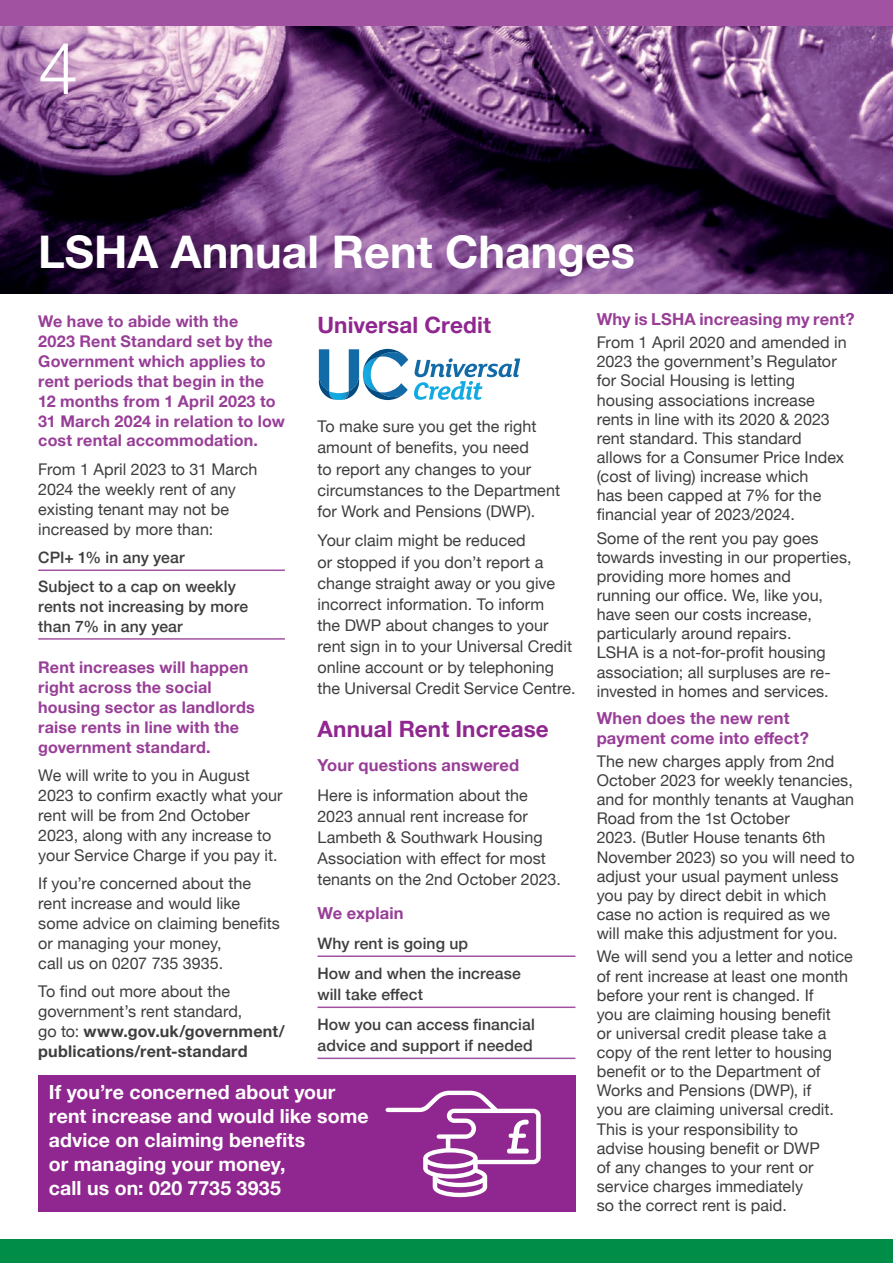
<style>
.page{position:relative;width:893px;height:1263px;background:#fff}
.page>*{position:absolute;margin:0;border:0;box-sizing:border-box;transform-origin:0 0}
.t1{font:300 72px "Helvetica Neue";color:#fff}
.t2{font:700 45px "Helvetica Neue";color:#fff}
.t3{font:700 22.5px "Helvetica Neue";letter-spacing:.005em;color:#90268f}
.t4{font:700 19.5px/24px "Helvetica Neue";letter-spacing:.005em;color:#fff}
.t5{font:700 16.5px/19px "Helvetica Neue";letter-spacing:.01em;color:#983e97}
.t6{font:16.2px/19px "Helvetica Neue";letter-spacing:.005em;color:#3e3e3f}
.t7{font:700 16.2px/20px "Helvetica Neue";letter-spacing:.01em;color:#983e97}
.t8{font:500 15.75px/29.7px "Helvetica Neue";letter-spacing:.005em;color:#3e3e3f}
.s1{font-weight:700}
</style>
<div class="page">
<img style="left:0;top:26px;width:893px;height:267px">
<div style="left:0;top:0;width:893px;height:26px;background:#a153a1"></div>
<hr style="left:38px;top:569px;width:247px;height:2px;background:#a153a1">
<hr style="left:38px;top:638px;width:247px;height:2px;background:#a153a1">
<div style="left:0;top:1239px;width:893px;height:24px;background:#008d47"></div>
<svg style="left:414px;top:358px;width:106px;height:42px"></svg>
<svg style="left:319px;top:349px;width:89px;height:51px"></svg>
<hr style="left:317px;top:955px;width:258px;height:2px;background:#a153a1">
<hr style="left:317px;top:1006px;width:258px;height:2px;background:#a153a1">
<hr style="left:317px;top:1057px;width:258px;height:2px;background:#a153a1">
<div style="left:38px;top:1076px;width:537px;height:136px;background:#90268f"></div>
<svg style="left:386px;top:1091px;width:155px;height:106px"></svg>
<h1 class="t1" style="left:38px;top:10px;width:42px">4</h1>
<h2 class="t2" style="left:38px;top:217px;width:598px">LSHA Annual Rent Changes</h2>
<p class="t7" style="left:38px;top:312px;width:248px">We have to abide with the<br>2023 Rent Standard set by the<br>Government which applies to rent periods that begin in the<br>12 months from 1 April 2023 to<br>31 March 2024 in relation to low cost rental accommodation.</p>
<p class="t6" style="left:38px;top:460px;width:221px;line-height:20px">From 1 April 2023 to 31 March<br>2024 the weekly rent of any existing tenant may not be increased by more than:</p>
<p class="t8" style="left:38px;top:542px;width:199px;line-height:28.5px">CPI+ 1% in any year<br>Subject to a cap on weekly</p>
<p class="t8" style="left:38px;top:595px;width:211px;line-height:20.1px">rents not increasing by more than 7% in any year</p>
<p class="t7" style="left:38px;top:658px;width:218px">Rent increases will happen right across the social housing sector as landlords raise rents in line with the government standard.</p>
<p class="t6" style="left:38px;top:766px;width:246px;line-height:20px">We will write to you in August<br>2023 to confirm exactly what your rent will be from 2nd October<br>2023, along with any increase to your Service Charge if you pay it.</p>
<p class="t6" style="left:38px;top:874px;width:243px;line-height:20px">If you’re concerned about the rent increase and would like some advice on claiming benefits or managing your money,<br>call us on 0207 735 3935.</p>
<p class="t6" style="left:38px;top:982px;width:248px;line-height:20px">To find out more about the government’s rent standard,<br>go to: <span class="s1">www.gov.uk/government/ publications/rent-standard</span></p>
<p class="t5" style="left:597px;top:310px;width:259px">Why is LSHA increasing my rent?</p>
<p class="t6" style="left:597px;top:334px;width:252px">From 1 April 2020 and amended in<br>2023 the government’s Regulator for Social Housing is letting housing associations increase rents in line with its 2020 &amp; 2023 rent standard. This standard allows for a Consumer Price Index (cost of living) increase which<br>has been capped at 7% for the financial year of 2023/2024.</p>
<p class="t6" style="left:597px;top:529px;width:256px">Some of the rent you pay goes towards investing in our properties, providing more homes and<br>running our office. We, like you, have seen our costs increase, particularly around repairs.<br>LSHA is a not-for-profit housing association; all surpluses are re&shy;invested in homes and services.</p>
<p class="t5" style="left:597px;top:709px;width:214px">When does the new rent payment come into effect?</p>
<p class="t6" style="left:597px;top:752px;width:259px">The new charges apply from 2nd<br>October 2023 for weekly tenancies, and for monthly tenants at Vaughan<br>Road from the 1st October<br>2023. (Butler House tenants 6th<br>November 2023) so you will need to adjust your usual payment unless you pay by direct debit in which case no action is required as we will make this adjustment for you.</p>
<p class="t6" style="left:597px;top:948px;width:258px">We will send you a letter and notice of rent increase at least one month before your rent is changed. If<br>you are claiming housing benefit<br>or universal credit please take a copy of the rent letter to housing benefit or to the Department of<br>Works and Pensions (DWP), if<br>you are claiming universal credit.<br>This is your responsibility to<br>advise housing benefit or DWP<br>of any changes to your rent or service charges immediately<br>so the correct rent is paid.</p>
<h3 class="t3" style="left:317px;top:308px;width:175px">Universal Credit</h3>
<p class="t6" style="left:317px;top:417px;width:244px;line-height:21.1px">To make sure you get the right amount of benefits, you need<br>to report any changes to your circumstances to the Department for Work and Pensions (DWP).</p>
<p class="t6" style="left:317px;top:531px;width:259px;line-height:21.1px">Your claim might be reduced<br>or stopped if you don’t report a change straight away or you give incorrect information. To inform<br>the DWP about changes to your rent sign in to your Universal Credit online account or by telephoning the Universal Credit Service Centre.</p>
<h3 class="t3" style="left:317px;top:711px;width:233px">Annual Rent Increase</h3>
<p class="t5" style="left:317px;top:756px;width:203px">Your questions answered</p>
<p class="t6" style="left:317px;top:785px;width:245px;line-height:21.1px">Here is information about the<br>2023 annual rent increase for<br>Lambeth &amp; Southwark Housing<br>Association with effect for most tenants on the 2nd October 2023.</p>
<p class="t5" style="left:317px;top:904px;width:88px">We explain</p>
<p class="t8" style="left:317px;top:927px;width:205px">Why rent is going up<br>How and when the increase</p>
<p class="t8" style="left:317px;top:978px;width:219px">will take effect<br>How you can access financial</p>
<p class="t8" style="left:317px;top:1029px;width:217px">advice and support if needed</p>
<p class="t4" style="left:49px;top:1081px;width:321px">If you’re concerned about your rent increase and would like some advice on claiming benefits<br>or managing your money,<br>call us on: 020 7735 3935</p>
</div>
